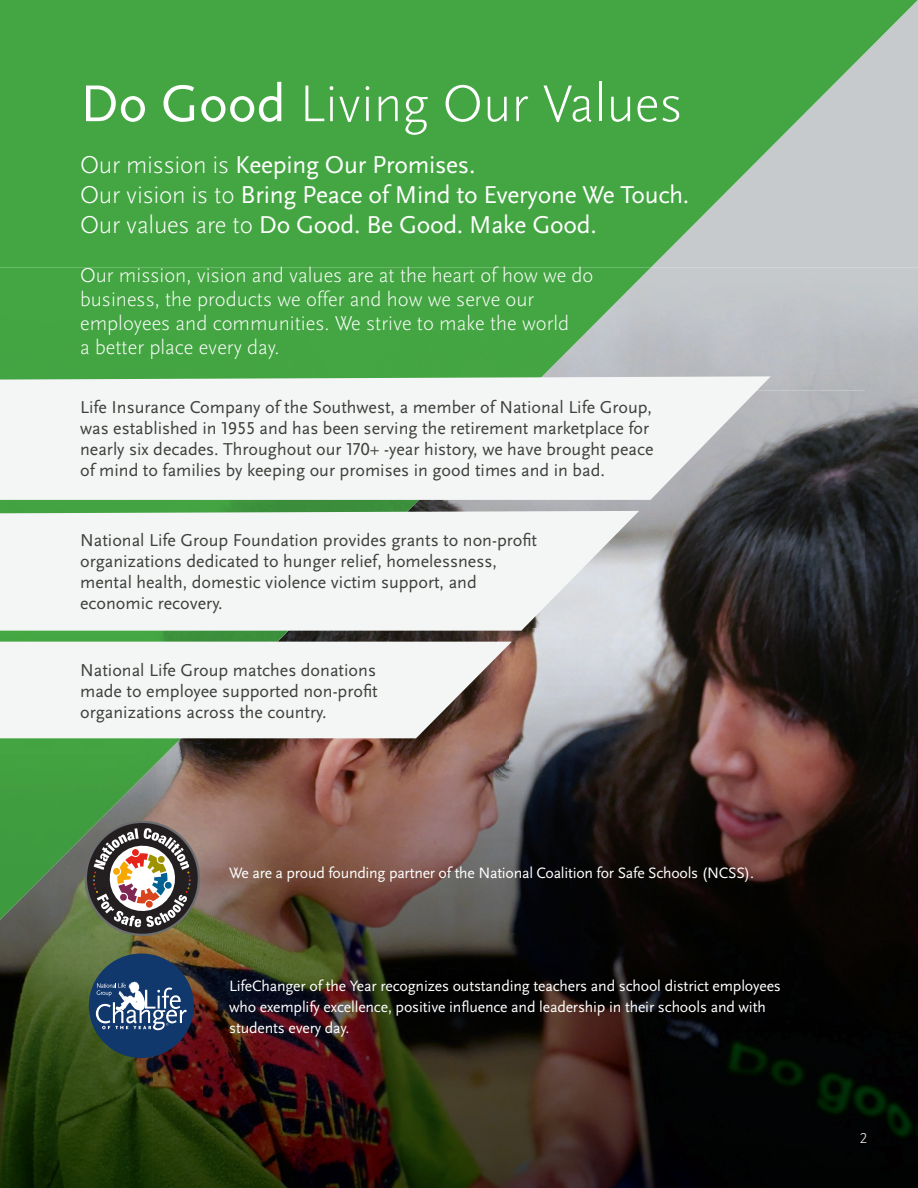
<style>
.page{position:relative;width:918px;height:1188px;background:#fff}
.page>*{position:absolute;margin:0;border:0;box-sizing:border-box;transform-origin:0 0}
.t1{font:300 54px "Scala Sans OT";color:#fff}
.t2{font:25.5px/30px "Scala Sans OT";letter-spacing:-.01em;color:#fff}
.t3{font:300 21px/24px "Scala Sans OT";color:#fff}
.t4{font:18px/21px "Scala Sans OT";color:#3e403b}
.t5{font:15.75px/21px "Scala Sans OT";letter-spacing:-.01em;color:#fff}
.t6{font:300 15px "Scala Sans OT";color:#fff}
.s1{font-weight:400}
.s2{font-weight:300}
</style>
<div class="page">
<img style="left:448px;top:390px;width:470px;height:239px">
<img style="left:204px;top:629px;width:714px;height:559px">
<img style="left:153px;top:920px;width:51px;height:268px">
<img style="left:102px;top:927px;width:51px;height:261px">
<img style="left:51px;top:920px;width:51px;height:268px">
<img style="left:0;top:920px;width:51px;height:268px">
<svg style="left:0;top:0;width:918px;height:268px;fill:#44a642"></svg>
<img style="left:0;top:500px;width:370px;height:11px">
<img style="left:370px;top:500px;width:64px;height:11px">
<img style="left:0;top:268px;width:651px;height:108px">
<img style="left:0;top:631px;width:291px;height:289px">
<svg style="left:86px;top:822px;width:113px;height:113px"></svg>
<div style="left:85px;top:821px;width:115px;height:115px;border:2px solid #6c6d70;border-radius:50%"></div>
<svg style="left:93px;top:828px;width:98px;height:99px"></svg>
<svg style="left:0;top:376px;width:771px;height:124px;fill:#f4f5f5"></svg>
<svg style="left:0;top:511px;width:639px;height:120px;fill:#f4f5f5"></svg>
<svg style="left:0;top:642px;width:512px;height:96px;fill:#f4f5f5"></svg>
<div style="left:89px;top:953px;width:105px;height:105px;background:#11386d;border-radius:50%"></div>
<svg style="left:96px;top:981px;width:91px;height:49px"></svg>
<h1 class="t1" style="left:80px;top:71px;width:604px"><span class="s1">Do Good</span> Living Our Values</h1>
<h2 class="t2" style="left:80px;top:150px;width:611px"><span class="s2">Our mission is</span> Keeping Our Promises.<br><span class="s2">Our vision is to</span> Bring Peace of Mind to Everyone We Touch.<br><span class="s2">Our values are to</span> Do Good. Be Good. Make Good.</h2>
<p class="t3" style="left:80px;top:263px;width:515px">Our mission, vision and values are at the heart of how we do business, the products we offer and how we serve our employees and communities. We strive to make the world<br>a better place every day.</p>
<p class="t4" style="left:80px;top:397px;width:575px">Life Insurance Company of the Southwest, a member of National Life Group, was established in 1955 and has been serving the retirement marketplace for nearly six decades. Throughout our 170+ -year history, we have brought peace of mind to families by keeping our promises in good times and in bad.</p>
<p class="t4" style="left:80px;top:530px;width:458px">National Life Group Foundation provides grants to non-profit organizations dedicated to hunger relief, homelessness, mental health, domestic violence victim support, and economic recovery.</p>
<p class="t4" style="left:80px;top:659px;width:299px;text-align:justify">National Life Group matches donations made to employee supported non-profit organizations across the country.</p>
<p class="t5" style="left:229px;top:863px;width:526px">We are a proud founding partner of the National Coalition for Safe Schools (NCSS).</p>
<p class="t5" style="left:229px;top:975px;width:553px">LifeChanger of the Year recognizes outstanding teachers and school district employees who exemplify excellence, positive influence and leadership in their schools and with students every day.</p>
<p class="t6" style="left:860px;top:1130px;width:9px">2</p>
</div>
